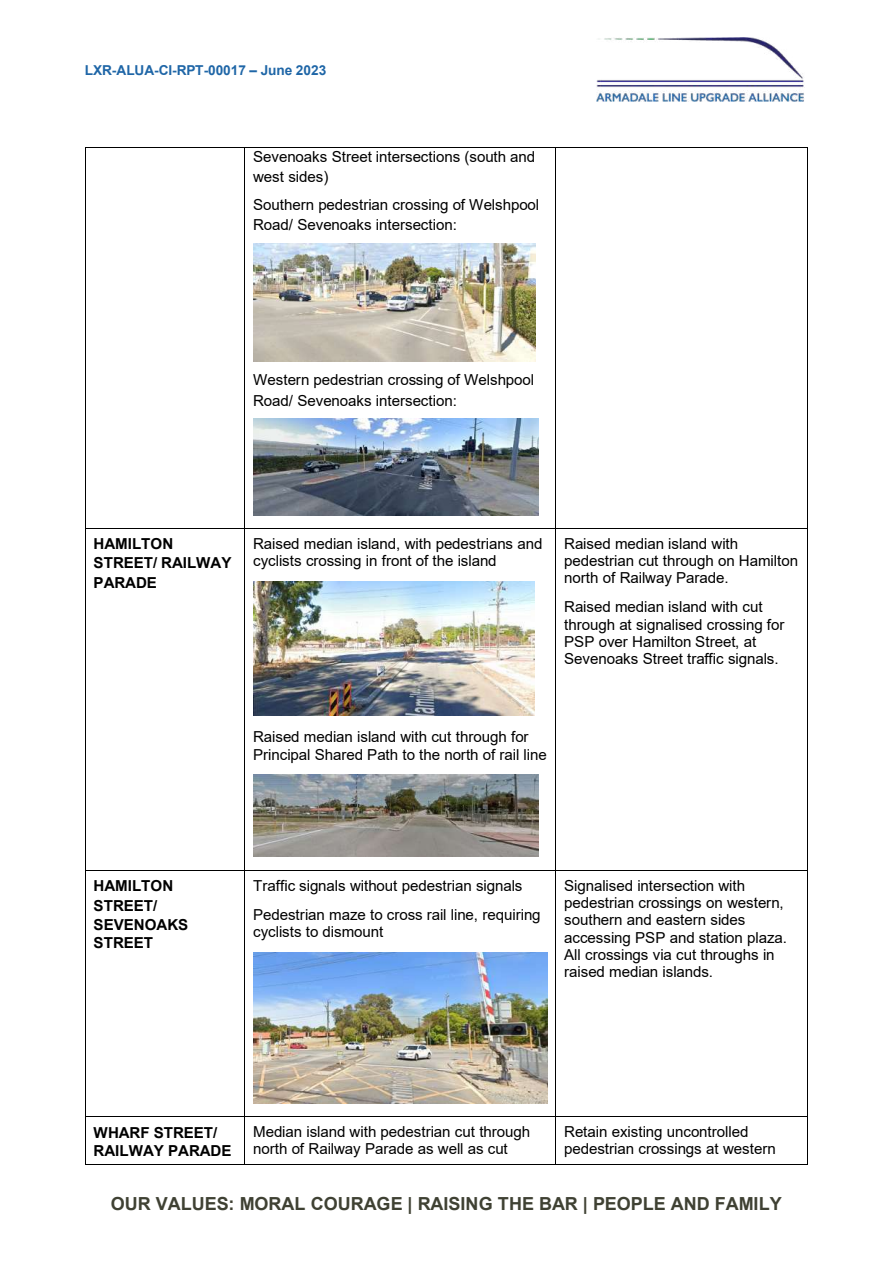
<style>
.page{position:relative;width:893px;height:1263px;background:#fff}
.page>*{position:absolute;margin:0;border:0;box-sizing:border-box;transform-origin:0 0}
.t1{font:700 18px "Arial";color:#3f4133}
.t2{font:15.15px/17.2px "Arial";letter-spacing:-.01em;color:#000}
.t3{font:700 15.15px/18.9px "Arial";letter-spacing:-.01em;color:#000}
.t4{font:700 13.65px "Arial";letter-spacing:-.005em;color:#1f66a7}
</style>
<div class="page">
<img style="left:596px;top:38px;width:208px;height:63px">
<img style="left:253px;top:244px;width:282px;height:117px">
<img style="left:253px;top:419px;width:285px;height:97px">
<hr style="left:86px;top:147px;width:158px;height:1px;background:#000">
<hr style="left:245px;top:147px;width:310px;height:1px;background:#000">
<hr style="left:556px;top:147px;width:251px;height:1px;background:#000">
<hr style="left:85px;top:148px;width:1px;height:380px;background:#000">
<hr style="left:244px;top:148px;width:1px;height:380px;background:#000">
<hr style="left:555px;top:148px;width:1px;height:380px;background:#000">
<hr style="left:807px;top:148px;width:1px;height:380px;background:#000">
<hr style="left:86px;top:528px;width:158px;height:1px;background:#000">
<hr style="left:245px;top:528px;width:310px;height:1px;background:#000">
<hr style="left:556px;top:528px;width:251px;height:1px;background:#000">
<hr style="left:85px;top:528px;width:1px;height:342px;background:#000">
<hr style="left:244px;top:528px;width:1px;height:342px;background:#000">
<hr style="left:555px;top:528px;width:1px;height:342px;background:#000">
<hr style="left:807px;top:528px;width:1px;height:342px;background:#000">
<hr style="left:86px;top:870px;width:158px;height:1px;background:#000">
<hr style="left:245px;top:870px;width:310px;height:1px;background:#000">
<hr style="left:556px;top:870px;width:251px;height:1px;background:#000">
<hr style="left:85px;top:870px;width:1px;height:246px;background:#000">
<hr style="left:244px;top:870px;width:1px;height:246px;background:#000">
<hr style="left:555px;top:870px;width:1px;height:246px;background:#000">
<hr style="left:807px;top:870px;width:1px;height:246px;background:#000">
<hr style="left:86px;top:1116px;width:158px;height:1px;background:#000">
<hr style="left:245px;top:1116px;width:310px;height:1px;background:#000">
<hr style="left:556px;top:1116px;width:251px;height:1px;background:#000">
<hr style="left:85px;top:1117px;width:1px;height:47px;background:#000">
<hr style="left:86px;top:1164px;width:158px;height:1px;background:#000">
<hr style="left:244px;top:1117px;width:1px;height:47px;background:#000">
<hr style="left:245px;top:1164px;width:310px;height:1px;background:#000">
<hr style="left:555px;top:1117px;width:1px;height:47px;background:#000">
<hr style="left:556px;top:1164px;width:251px;height:1px;background:#000">
<hr style="left:807px;top:1117px;width:1px;height:47px;background:#000">
<img style="left:253px;top:581px;width:281px;height:134px">
<img style="left:253px;top:775px;width:285px;height:82px">
<img style="left:253px;top:952px;width:294px;height:152px">
<p class="t4" style="left:85px;top:60px;width:243px">LXR-ALUA-CI-RPT-00017 – June 2023</p>
<p class="t2" style="left:253px;top:146px;width:284px;line-height:20.5px">Sevenoaks Street intersections (south and west sides)</p>
<p class="t2" style="left:253px;top:194px;width:288px;line-height:20.9px">Southern pedestrian crossing of Welshpool<br>Road/ Sevenoaks intersection:</p>
<p class="t2" style="left:253px;top:370px;width:283px;line-height:20.9px">Western pedestrian crossing of Welshpool<br>Road/ Sevenoaks intersection:</p>
<p class="t3" style="left:94px;top:535px;width:139px">HAMILTON<br>STREET/ RAILWAY<br>PARADE</p>
<p class="t2" style="left:253px;top:535px;width:291px">Raised median island, with pedestrians and cyclists crossing in front of the island</p>
<p class="t2" style="left:564px;top:535px;width:235px">Raised median island with pedestrian cut through on Hamilton north of Railway Parade.</p>
<p class="t2" style="left:564px;top:599px;width:222px">Raised median island with cut through at signalised crossing for<br>PSP over Hamilton Street, at<br>Sevenoaks Street traffic signals.</p>
<p class="t2" style="left:253px;top:728px;width:295px">Raised median island with cut through for<br>Principal Shared Path to the north of rail line</p>
<p class="t3" style="left:94px;top:877px;width:96px">HAMILTON<br>STREET/<br>SEVENOAKS<br>STREET</p>
<p class="t2" style="left:253px;top:871px;width:289px;line-height:29.1px">Traffic signals without pedestrian signals<br>Pedestrian maze to cross rail line, requiring</p>
<p class="t2" style="left:253px;top:923px;width:132px">cyclists to dismount</p>
<p class="t2" style="left:564px;top:877px;width:224px">Signalised intersection with pedestrian crossings on western, southern and eastern sides accessing PSP and station plaza.<br>All crossings via cut throughs in raised median islands.</p>
<p class="t3" style="left:94px;top:1123px;width:139px">WHARF STREET/<br>RAILWAY PARADE</p>
<p class="t2" style="left:253px;top:1123px;width:279px">Median island with pedestrian cut through north of Railway Parade as well as cut</p>
<p class="t2" style="left:564px;top:1123px;width:213px">Retain existing uncontrolled pedestrian crossings at western</p>
<p class="t1" style="left:111px;top:1191px;width:672px">OUR VALUES: MORAL COURAGE | RAISING THE BAR | PEOPLE AND FAMILY</p>
</div>
